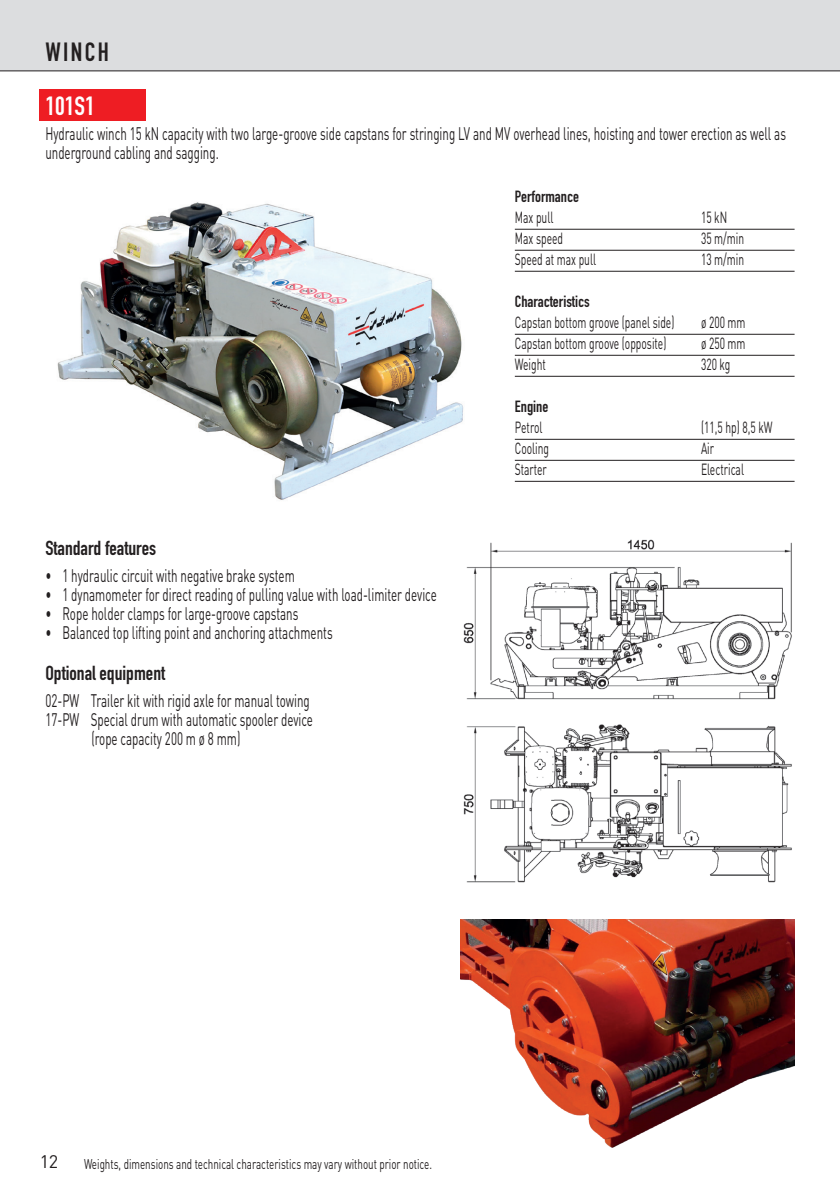
<style>
.page{position:relative;width:840px;height:1191px;background:#fff}
.page>*{position:absolute;margin:0;border:0;box-sizing:border-box;transform-origin:0 0}
.t1{font:26px "DIN Engschrift Std";letter-spacing:.09em;color:#231f20}
.t2{font:26px "DIN Engschrift Std";color:#fff}
.t3{font:20px "DIN Engschrift Std";color:#231f20}
.t4{font:18px/19px "DIN";color:#231f20;scale:.64 1}
.t5{font:18px "DIN";color:#231f20}
.t6{font:16px "DIN";color:#231f20;scale:.64 1}
.t7{font:16px "DIN Engschrift Std";color:#231f20}
.t8{font:14px "DIN";color:#231f20;scale:.7 1}
</style>
<div class="page">
<svg style="left:0;top:0;width:839px;height:100px"></svg>
<img style="left:57px;top:202px;width:479px;height:298px">
<div style="left:40px;top:89px;width:106px;height:31px;background:#ee1d23"></div>
<hr style="left:514px;top:229px;width:280px;height:1px;background:#231f20">
<hr style="left:514px;top:250px;width:280px;height:1px;background:#231f20">
<hr style="left:514px;top:271px;width:280px;height:1px;background:#231f20">
<hr style="left:514px;top:334px;width:280px;height:1px;background:#231f20">
<hr style="left:514px;top:355px;width:280px;height:1px;background:#231f20">
<hr style="left:514px;top:376px;width:280px;height:1px;background:#231f20">
<hr style="left:514px;top:439px;width:280px;height:1px;background:#231f20">
<hr style="left:514px;top:460px;width:280px;height:1px;background:#231f20">
<hr style="left:514px;top:481px;width:280px;height:1px;background:#231f20">
<img style="left:463px;top:539px;width:329px;height:344px">
<img style="left:460px;top:920px;width:334px;height:227px">
<h1 class="t1" style="left:45px;top:37px;width:65px">WINCH</h1>
<h1 class="t2" style="left:45px;top:91px;width:51px">101S1</h1>
<p class="t4" style="left:45px;top:123px;width:1157px">Hydraulic winch 15 kN capacity with two large-groove side capstans for stringing LV and MV overhead lines, hoisting and tower erection as well as underground cabling and sagging.</p>
<p class="t7" style="left:514px;top:187px;width:66px">Performance</p>
<p class="t6" style="left:514px;top:207px;width:62px">Max pull</p>
<p class="t6" style="left:700px;top:207px;width:42px">15 kN</p>
<p class="t6" style="left:514px;top:228px;width:77px">Max speed</p>
<p class="t6" style="left:700px;top:228px;width:69px">35 m/min</p>
<p class="t6" style="left:514px;top:249px;width:128px">Speed at max pull</p>
<p class="t6" style="left:700px;top:249px;width:69px">13 m/min</p>
<p class="t7" style="left:514px;top:292px;width:76px">Characteristics</p>
<p class="t6" style="left:514px;top:312px;width:251px">Capstan bottom groove (panel side)</p>
<p class="t6" style="left:700px;top:312px;width:71px">ø 200 mm</p>
<p class="t6" style="left:514px;top:333px;width:238px">Capstan bottom groove (opposite)</p>
<p class="t6" style="left:700px;top:333px;width:71px">ø 250 mm</p>
<p class="t6" style="left:514px;top:354px;width:50px">Weight</p>
<p class="t6" style="left:700px;top:354px;width:47px">320 kg</p>
<p class="t7" style="left:514px;top:397px;width:35px">Engine</p>
<p class="t6" style="left:514px;top:417px;width:45px">Petrol</p>
<p class="t6" style="left:700px;top:417px;width:113px">(11,5 hp) 8,5 kW</p>
<p class="t6" style="left:514px;top:438px;width:55px">Cooling</p>
<p class="t6" style="left:700px;top:438px;width:22px">Air</p>
<p class="t6" style="left:514px;top:459px;width:52px">Starter</p>
<p class="t6" style="left:700px;top:459px;width:69px">Electrical</p>
<p class="t3" style="left:45px;top:536px;width:112px">Standard features</p>
<p class="t4" style="left:45px;top:566px;width:391px">• 1 hydraulic circuit with negative brake system</p>
<p class="t4" style="left:45px;top:585px;width:613px">• 1 dynamometer for direct reading of pulling value with load-limiter device</p>
<p class="t4" style="left:45px;top:604px;width:397px">• Rope holder clamps for large-groove capstans</p>
<p class="t4" style="left:45px;top:623px;width:450px">• Balanced top lifting point and anchoring attachments</p>
<p class="t3" style="left:45px;top:661px;width:121px">Optional equipment</p>
<p class="t4" style="left:45px;top:691px;width:414px">02-PW Trailer kit with rigid axle for manual towing</p>
<p class="t4" style="left:45px;top:710px;width:419px">17-PW Special drum with automatic spooler device</p>
<p class="t4" style="left:91px;top:729px;width:234px">(rope capacity 200 m ø 8 mm)</p>
<p class="t5" style="left:40px;top:1150px;width:20px">12</p>
<p class="t8" style="left:84px;top:1155px;width:498px">Weights, dimensions and technical characteristics may vary without prior notice.</p>
</div>
